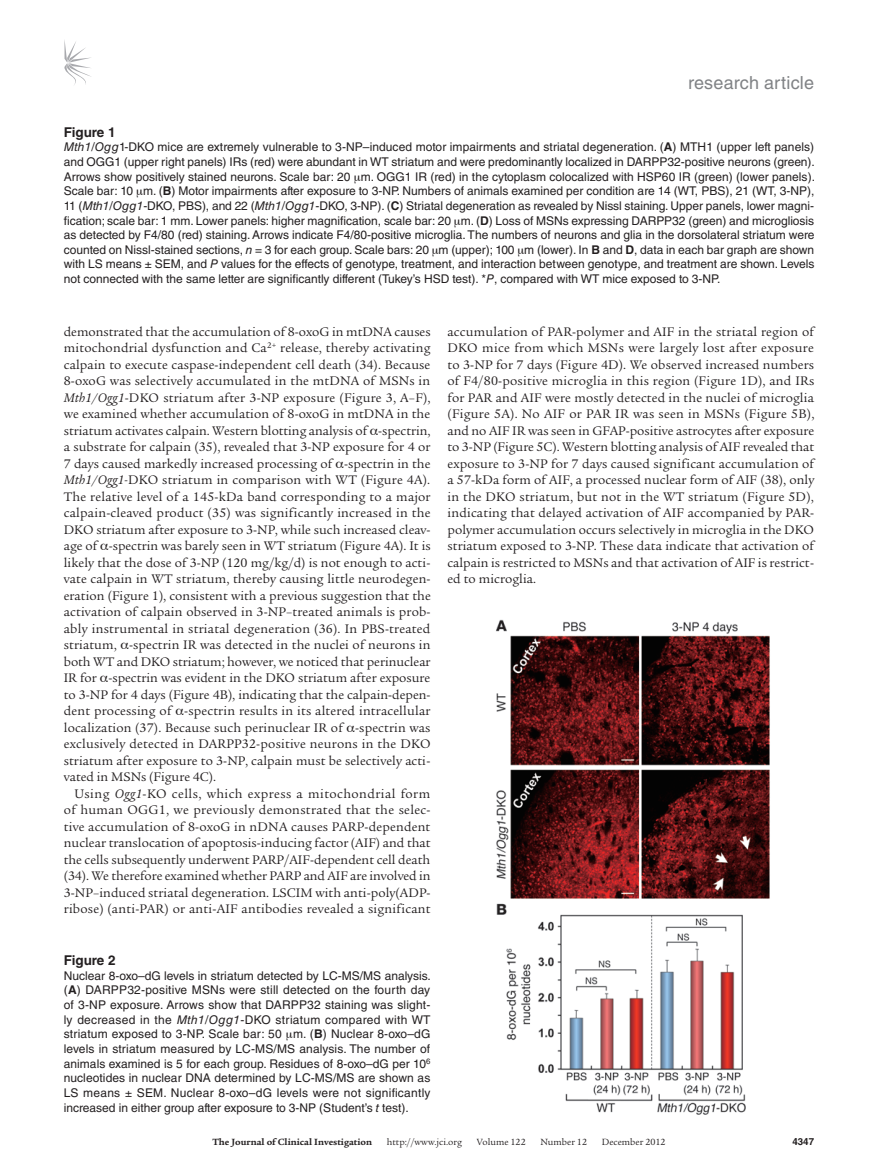
<style>
.page{position:relative;width:878px;height:1175px;background:#fff}
.page>*{position:absolute;margin:0;border:0;box-sizing:border-box;transform-origin:0 0}
.t1{font:18px "Helvetica LT Std";letter-spacing:.01em;color:#808285}
.t2{font:13.5px/16.5px "Legacy Serif Std";letter-spacing:.005em;color:#231f20;text-align:justify}
.t3{font:700 13.5px "Helvetica LT Std";color:#231f20}
.t4{font:12px/14.7px "Helvetica LT Std";color:#231f20;text-align:justify}
.t5{font:9.75px "Legacy Serif Std";color:#231f20}
.t6{font:700 9.75px "Legacy Serif Std";color:#231f20}
.t7{font:700 9.75px "Helvetica LT Std";color:#231f20}
.s1{font-style:italic}
.s2{font-weight:700}
</style>
<div class="page">
<svg style="left:64px;top:40px;width:27px;height:45px"></svg>
<img style="left:496px;top:619px;width:274px;height:496px">
<h1 class="t1" style="left:688px;top:73px;width:127px">research article</h1>
<p class="t3" style="left:64px;top:124px;width:53px">Figure 1</p>
<p class="t4" style="left:64px;top:140px;width:752px"><span class="s1">Mth1/Ogg</span>1-DKO mice are extremely vulnerable to 3-NP–induced motor impairments and striatal degeneration. (<span class="s2">A</span>) MTH1 (upper left panels) and OGG1 (upper right panels) IRs (red) were abundant in WT striatum and were predominantly localized in DARPP32-positive neurons (green).<br>Arrows show positively stained neurons. Scale bar: 20 m. OGG1 IR (red) in the cytoplasm colocalized with HSP60 IR (green) (lower panels).<br>Scale bar: 10 m. (<span class="s2">B</span>) Motor impairments after exposure to 3-NP. Numbers of animals examined per condition are 14 (WT, PBS), 21 (WT, 3-NP), 11 (<span class="s1">Mth1/Ogg1</span>-DKO, PBS), and 22 (<span class="s1">Mth1/Ogg1</span>-DKO, 3-NP). (<span class="s2">C</span>) Striatal degeneration as revealed by Nissl staining. Upper panels, lower magni&shy;fication; scale bar: 1 mm. Lower panels: higher magnification, scale bar: 20 m. (<span class="s2">D</span>) Loss of MSNs expressing DARPP32 (green) and microgliosis as detected by F4/80 (red) staining. Arrows indicate F4/80-positive microglia. The numbers of neurons and glia in the dorsolateral striatum were counted on Nissl-stained sections, <span class="s1">n</span> = 3 for each group. Scale bars: 20 m (upper); 100 m (lower). In <span class="s2">B</span> and <span class="s2">D</span>, data in each bar graph are shown with LS means ± SEM, and <span class="s1">P</span> values for the effects of genotype, treatment, and interaction between genotype, and treatment are shown. Levels not connected with the same letter are significantly different (Tukey’s HSD test). *<span class="s1">P</span>, compared with WT mice exposed to 3-NP.</p>
<p class="t2" style="left:64px;top:323px;width:368px">demonstrated that the accumulation of 8-oxoG in mtDNA causes mitochondrial dysfunction and Ca<sup>2+</sup> release, thereby activating calpain to execute caspase-independent cell death (34). Because 8-oxoG was selectively accumulated in the mtDNA of MSNs in <span class="s1">Mth1/Ogg1</span>-DKO striatum after 3-NP exposure (Figure 3, A–F), we examined whether accumulation of 8-oxoG in mtDNA in the striatum activates calpain. Western blotting analysis of -spectrin, a substrate for calpain (35), revealed that 3-NP exposure for 4 or 7 days caused markedly increased processing of -spectrin in the <span class="s1">Mth1/Ogg1-</span>DKO striatum in comparison with WT (Figure 4A).<br>The relative level of a 145-kDa band corresponding to a major calpain-cleaved product (35) was significantly increased in the DKO striatum after exposure to 3-NP, while such increased cleav&shy;age of -spectrin was barely seen in WT striatum (Figure 4A). It is likely that the dose of 3-NP (120 mg/kg/d) is not enough to acti&shy;vate calpain in WT striatum, thereby causing little neurodegen&shy;eration (Figure 1), consistent with a previous suggestion that the activation of calpain observed in 3-NP–treated animals is prob&shy;ably instrumental in striatal degeneration (36). In PBS-treated striatum, -spectrin IR was detected in the nuclei of neurons in both WT and DKO striatum; however, we noticed that perinuclear IR for -spectrin was evident in the DKO striatum after exposure to 3-NP for 4 days (Figure 4B), indicating that the calpain-depen&shy;dent processing of -spectrin results in its altered intracellular localization (37). Because such perinuclear IR of -spectrin was exclusively detected in DARPP32-positive neurons in the DKO striatum after exposure to 3-NP, calpain must be selectively acti&shy;vated in MSNs (Figure 4C).</p>
<p class="t2" style="left:64px;top:785px;width:368px;text-indent:11px">Using <span class="s1">Ogg1</span>-KO cells, which express a mitochondrial form of human OGG1, we previously demonstrated that the selec&shy;tive accumulation of 8-oxoG in nDNA causes PARP-dependent nuclear translocation of apoptosis-inducing factor (AIF) and that the cells subsequently underwent PARP/AIF-dependent cell death (34). We therefore examined whether PARP and AIF are involved in 3-NP–induced striatal degeneration. LSCIM with anti-poly(ADP&shy;ribose) (anti-PAR) or anti-AIF antibodies revealed a significant</p>
<p class="t3" style="left:64px;top:952px;width:53px">Figure 2</p>
<p class="t4" style="left:64px;top:968px;width:368px">Nuclear 8-oxo–dG levels in striatum detected by LC-MS/MS analysis. (<span class="s2">A</span>) DARPP32-positive MSNs were still detected on the fourth day of 3-NP exposure. Arrows show that DARPP32 staining was slight&shy;ly decreased in the <span class="s1">Mth1/Ogg1</span>-DKO striatum compared with WT striatum exposed to 3-NP. Scale bar: 50 m. (<span class="s2">B</span>) Nuclear 8-oxo–dG levels in striatum measured by LC-MS/MS analysis. The number of animals examined is 5 for each group. Residues of 8-oxo–dG per 10<sup>6 </sup>nucleotides in nuclear DNA determined by LC-MS/MS are shown as LS means ± SEM. Nuclear 8-oxo–dG levels were not significantly increased in either group after exposure to 3-NP (Student’s <span class="s1">t</span> test).</p>
<p class="t2" style="left:447px;top:323px;width:368px">accumulation of PAR-polymer and AIF in the striatal region of DKO mice from which MSNs were largely lost after exposure to 3-NP for 7 days (Figure 4D). We observed increased numbers of F4/80-positive microglia in this region (Figure 1D), and IRs for PAR and AIF were mostly detected in the nuclei of microglia (Figure 5A). No AIF or PAR IR was seen in MSNs (Figure 5B), and no AIF IR was seen in GFAP-positive astrocytes after exposure to 3-NP (Figure 5C). Western blotting analysis of AIF revealed that exposure to 3-NP for 7 days caused significant accumulation of a 57-kDa form of AIF, a processed nuclear form of AIF (38), only in the DKO striatum, but not in the WT striatum (Figure 5D), indicating that delayed activation of AIF accompanied by PAR&shy;polymer accumulation occurs selectively in microglia in the DKO striatum exposed to 3-NP. These data indicate that activation of calpain is restricted to MSNs and that activation of AIF is restrict&shy;ed to microglia.</p>
<p class="t6" style="left:212px;top:1135px;width:161px">The Journal of Clinical Investigation</p>
<p class="t5" style="left:387px;top:1136px;width:77px">http://www.jci.org</p>
<p class="t5" style="left:476px;top:1136px;width:50px">Volume 122</p>
<p class="t5" style="left:540px;top:1136px;width:48px">Number 12</p>
<p class="t5" style="left:602px;top:1136px;width:65px">December 2012</p>
<p class="t7" style="left:792px;top:1135px;width:23px">4347</p>
</div>
